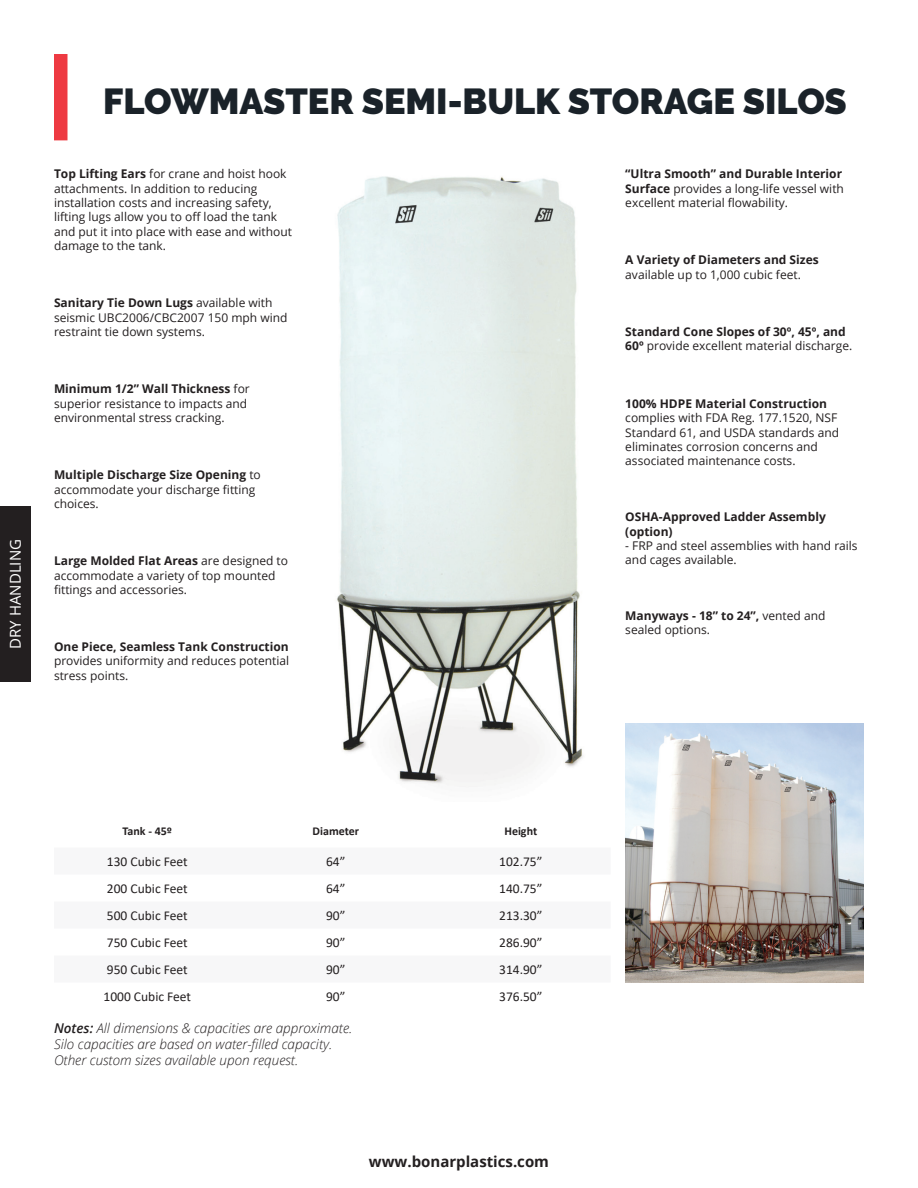
<style>
.page{position:relative;width:918px;height:1188px;background:#fff}
.page>*{position:absolute;margin:0;border:0;box-sizing:border-box;transform-origin:0 0}
.t1{font:900 36px "Raleway";color:#1a2229}
.t2{font:700 15px "Open Sans";color:#231f20}
.t3{font:15px "Open Sans";color:#fff}
.t4{font:13.5px "Calibri";color:#231f20}
.t5{font:italic 300 13.5px "Open Sans";color:#231f20}
.t6{font:12px/14.4px "Open Sans";color:#231f20}
.t7{font:700 12px/14.4px "Open Sans";color:#231f20}
.t8{font:700 12px "Calibri";color:#231f20}
.s1{font-weight:700}
.s2{font-weight:400}
.s3{font-weight:600}
</style>
<div class="page">
<div style="left:0;top:506px;width:30px;height:176px;background:#231f20"></div>
<img style="left:337px;top:176px;width:246px;height:611px">
<div style="left:54px;top:54px;width:14px;height:86px;background:#ee3a42"></div>
<img style="left:625px;top:724px;width:239px;height:259px">
<p class="t3" style="left:5px;top:649px;width:111px;rotate:-90deg">DRY HANDLING</p>
<p class="t1" style="left:103px;top:81px;width:745px">FLOWMASTER SEMI-BULK STORAGE SILOS</p>
<p class="t6" style="left:54px;top:166px;width:240px"><span class="s1">Top Lifting Ears</span> for crane and hoist hook attachments. In addition to reducing installation costs and increasing safety, lifting lugs allow you to off load the tank and put it into place with ease and without damage to the tank.</p>
<p class="t6" style="left:625px;top:166px;width:220px"><span class="s1">“Ultra Smooth” and Durable Interior<br>Surface</span> provides a long-life vessel with excellent material flowability.</p>
<p class="t6" style="left:54px;top:295px;width:235px"><span class="s1">Sanitary Tie Down Lugs</span> available with seismic UBC2006/CBC2007 150 mph wind restraint tie down systems.</p>
<p class="t6" style="left:54px;top:381px;width:197px"><span class="s1">Minimum 1/2” Wall Thickness</span> for superior resistance to impacts and environmental stress cracking.</p>
<p class="t6" style="left:54px;top:467px;width:208px"><span class="s1">Multiple Discharge Size Opening</span> to accommodate your discharge fitting choices.</p>
<p class="t6" style="left:54px;top:553px;width:236px"><span class="s1">Large Molded Flat Areas</span> are designed to accommodate a variety of top mounted fittings and accessories.</p>
<p class="t6" style="left:54px;top:639px;width:237px;text-align:justify"><span class="s1">One Piece, Seamless Tank Construction </span>provides uniformity and reduces potential stress points.</p>
<p class="t6" style="left:625px;top:252px;width:195px"><span class="s1">A Variety of Diameters and Sizes </span>available up to 1,000 cubic feet.</p>
<p class="t7" style="left:625px;top:324px;width:229px">Standard Cone Slopes of 30º, 45º, and<br>60º <span class="s2">provide excellent material discharge.</span></p>
<p class="t6" style="left:625px;top:396px;width:215px"><span class="s1">100% HDPE Material Construction </span>complies with FDA Reg. 177.1520, NSF Standard 61, and USDA standards and eliminates corrosion concerns and associated maintenance costs.</p>
<p class="t7" style="left:625px;top:509px;width:202px">OSHA-Approved Ladder Assembly (option)</p>
<p class="t6" style="left:625px;top:538px;width:234px">- FRP and steel assemblies with hand rails and cages available.</p>
<p class="t6" style="left:625px;top:608px;width:202px"><span class="s1">Manyways - 18” to 24”,</span> vented and sealed options.</p>
<p class="t8" style="left:123px;top:823px;width:51px">Tank - 45º</p>
<p class="t8" style="left:313px;top:823px;width:48px">Diameter</p>
<p class="t8" style="left:504px;top:823px;width:34px">Height</p>
<p class="t4" style="left:107px;top:852px;width:82px">130 Cubic Feet</p>
<p class="t4" style="left:326px;top:852px;width:21px">64”</p>
<p class="t4" style="left:499px;top:852px;width:45px">102.75”</p>
<p class="t4" style="left:107px;top:879px;width:82px">200 Cubic Feet</p>
<p class="t4" style="left:326px;top:879px;width:21px">64”</p>
<p class="t4" style="left:499px;top:879px;width:45px">140.75”</p>
<p class="t4" style="left:107px;top:906px;width:82px">500 Cubic Feet</p>
<p class="t4" style="left:326px;top:906px;width:21px">90”</p>
<p class="t4" style="left:499px;top:906px;width:45px">213.30”</p>
<p class="t4" style="left:107px;top:933px;width:82px">750 Cubic Feet</p>
<p class="t4" style="left:326px;top:933px;width:21px">90”</p>
<p class="t4" style="left:499px;top:933px;width:45px">286.90”</p>
<p class="t4" style="left:107px;top:960px;width:82px">950 Cubic Feet</p>
<p class="t4" style="left:326px;top:960px;width:21px">90”</p>
<p class="t4" style="left:499px;top:960px;width:45px">314.90”</p>
<p class="t4" style="left:104px;top:987px;width:89px">1000 Cubic Feet</p>
<p class="t4" style="left:326px;top:987px;width:21px">90”</p>
<p class="t4" style="left:499px;top:987px;width:45px">376.50”</p>
<p class="t5" style="left:54px;top:1018px;width:300px"><span class="s3">Notes:</span> All dimensions &amp; capacities are approximate.</p>
<p class="t5" style="left:54px;top:1035px;width:280px">Silo capacities are based on water-filled capacity.</p>
<p class="t5" style="left:54px;top:1051px;width:246px">Other custom sizes available upon request.</p>
<p class="t2" style="left:369px;top:1151px;width:182px">www.bonarplastics.com</p>
</div>
